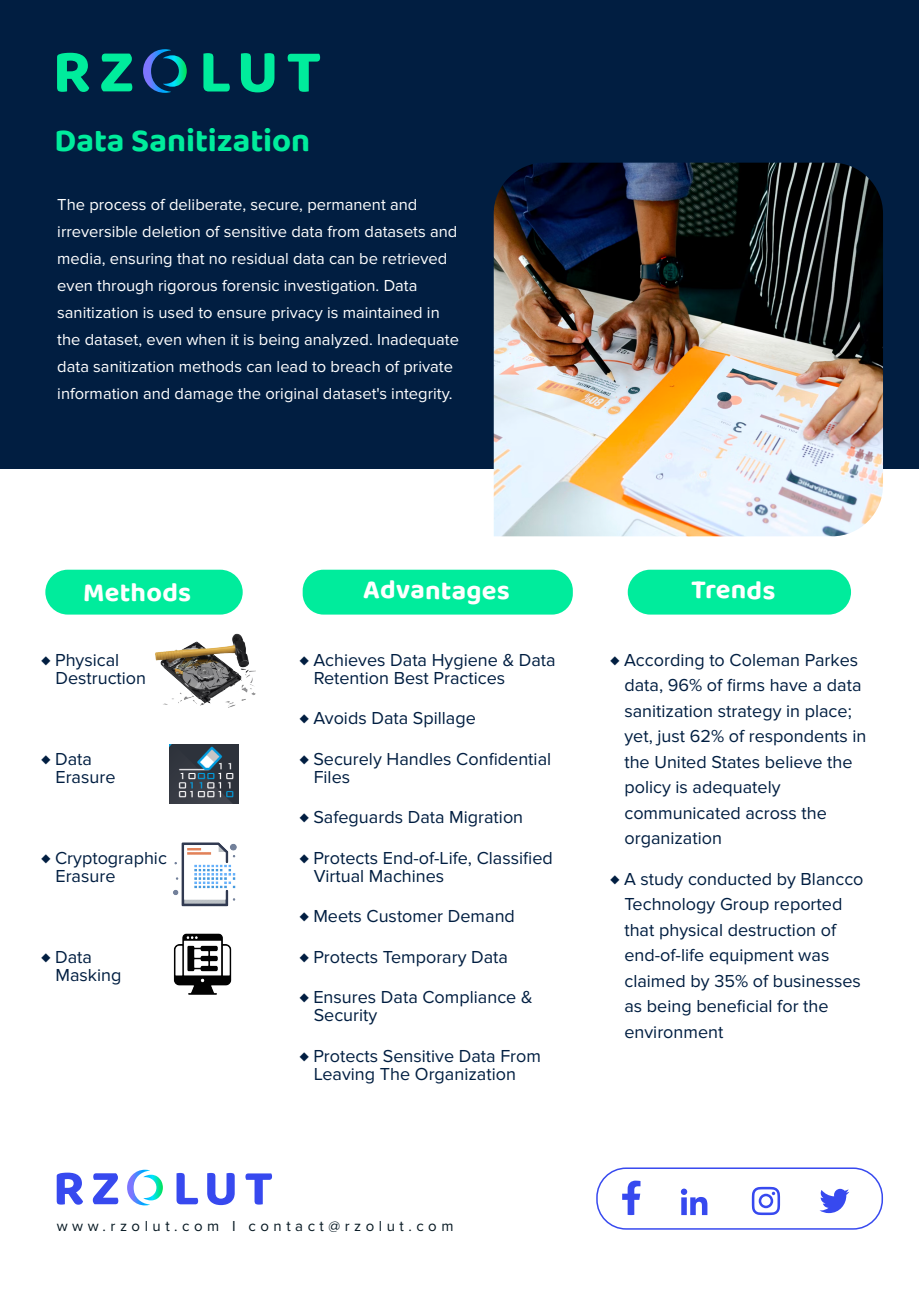
<style>
.page{position:relative;width:919px;height:1289px;background:#fff}
.page>*{position:absolute;margin:0;border:0;box-sizing:border-box;transform-origin:0 0}
.t1{font:700 33px "Baloo 2";color:#00ec9c}
.t2{font:700 27px "Baloo 2";color:#fff}
.t3{font:18px/25.5px "Proxima Nova";color:#011e41}
.t4{font:16.5px/27px "Proxima Nova";color:#fff}
.t5{font:15px "Proxima Nova";letter-spacing:.3em;color:#071923}
.s1{font-weight:700}
</style>
<div class="page">
<div style="left:0;top:0;width:918px;height:468px;background:#011e41"></div>
<img style="left:493px;top:163px;width:389px;height:373px">
<svg style="left:57px;top:1172px;width:26px;height:32px"></svg>
<svg style="left:93px;top:1173px;width:25px;height:31px"></svg>
<svg style="left:176px;top:1172px;width:22px;height:32px"></svg>
<svg style="left:207px;top:1172px;width:28px;height:33px"></svg>
<svg style="left:245px;top:1173px;width:27px;height:31px"></svg>
<svg style="left:127px;top:1169px;width:36px;height:36px"></svg>
<div style="left:302px;top:569px;width:270px;height:45px;background:#00ec9c;border-radius:21px"></div>
<div style="left:627px;top:569px;width:224px;height:45px;background:#00ec9c;border-radius:22px"></div>
<div style="left:45px;top:569px;width:198px;height:45px;background:#00ec9c;border-radius:22px"></div>
<svg style="left:57px;top:53px;width:32px;height:39px"></svg>
<svg style="left:101px;top:54px;width:31px;height:37px"></svg>
<svg style="left:203px;top:53px;width:27px;height:38px"></svg>
<svg style="left:241px;top:53px;width:33px;height:39px"></svg>
<svg style="left:287px;top:54px;width:33px;height:38px"></svg>
<svg style="left:143px;top:49px;width:44px;height:44px"></svg>
<img style="left:155px;top:633px;width:100px;height:74px">
<img style="left:170px;top:745px;width:69px;height:58px">
<img style="left:173px;top:842px;width:63px;height:64px">
<img style="left:173px;top:933px;width:59px;height:62px">
<div style="left:596px;top:1167px;width:286px;height:62px;border:2px solid #3749ef;border-radius:29px"></div>
<svg style="left:819px;top:1188px;width:30px;height:24px"></svg>
<svg style="left:751px;top:1186px;width:29px;height:28px"></svg>
<svg style="left:681px;top:1197px;width:26px;height:17px"></svg>
<svg style="left:680px;top:1188px;width:7px;height:6px"></svg>
<svg style="left:622px;top:1180px;width:18px;height:34px"></svg>
<h1 class="t1" style="left:55px;top:117px;width:257px">Data Sanitization</h1>
<p class="t4" style="left:57px;top:191px;width:403px">The process of deliberate, secure, permanent and irreversible deletion of sensitive data from datasets and media, ensuring that no residual data can be retrieved even through rigorous forensic investigation. Data sanitization is used to ensure privacy is maintained in the dataset, even when it is being analyzed. Inadequate data sanitization methods can lead to breach of private information and damage the original dataset's integrity.</p>
<h2 class="t2" style="left:83px;top:573px;width:109px">Methods</h2>
<p class="t3" style="left:55px;top:651px;width:92px;line-height:18px;text-indent:-14px"><span class="s1">♦</span> Physical<br>Destruction</p>
<p class="t3" style="left:55px;top:750px;width:62px;line-height:18px;text-indent:-14px"><span class="s1">♦</span> Data<br>Erasure</p>
<p class="t3" style="left:55px;top:849px;width:113px;line-height:18px;text-indent:-14px"><span class="s1">♦</span> Cryptographic<br>Erasure</p>
<p class="t3" style="left:55px;top:948px;width:67px;line-height:18px;text-indent:-14px"><span class="s1">♦</span> Data<br>Masking</p>
<h2 class="t2" style="left:363px;top:571px;width:148px">Advantages</h2>
<h2 class="t2" style="left:691px;top:571px;width:86px">Trends</h2>
<p class="t3" style="left:313px;top:651px;width:243px;line-height:18px;text-indent:-14px"><span class="s1">♦</span> Achieves Data Hygiene &amp; Data<br>Retention Best Practices</p>
<p class="t3" style="left:300px;top:705px;width:178px"><span class="s1">♦</span> Avoids Data Spillage</p>
<p class="t3" style="left:313px;top:750px;width:239px;line-height:18px;text-indent:-14px"><span class="s1">♦</span> Securely Handles Confidential<br>Files</p>
<p class="t3" style="left:300px;top:804px;width:225px"><span class="s1">♦</span> Safeguards Data Migration</p>
<p class="t3" style="left:313px;top:849px;width:241px;line-height:18px;text-indent:-14px"><span class="s1">♦</span> Protects End-of-Life, Classified<br>Virtual Machines</p>
<p class="t3" style="left:300px;top:903px;width:217px"><span class="s1">♦</span> Meets Customer Demand</p>
<p class="t3" style="left:300px;top:944px;width:210px"><span class="s1">♦</span> Protects Temporary Data</p>
<p class="t3" style="left:313px;top:988px;width:220px;line-height:18px;text-indent:-14px"><span class="s1">♦</span> Ensures Data Compliance &amp;<br>Security</p>
<p class="t3" style="left:313px;top:1047px;width:229px;line-height:18px;text-indent:-14px"><span class="s1">♦</span> Protects Sensitive Data From<br>Leaving The Organization</p>
<p class="t3" style="left:624px;top:647px;width:243px;text-indent:-14px"><span class="s1">♦</span> According to Coleman Parkes data, 96% of firms have a data sanitization strategy in place; yet, just 62% of respondents in the United States believe the policy is adequately communicated across the organization</p>
<p class="t3" style="left:624px;top:866px;width:241px;text-indent:-14px"><span class="s1">♦</span> A study conducted by Blancco<br>Technology Group reported that physical destruction of end-of-life equipment was claimed by 35% of businesses as being beneficial for the environment</p>
<p class="t5" style="left:57px;top:1217px;width:398px">www.rzolut.com I contact@rzolut.com</p>
</div>
